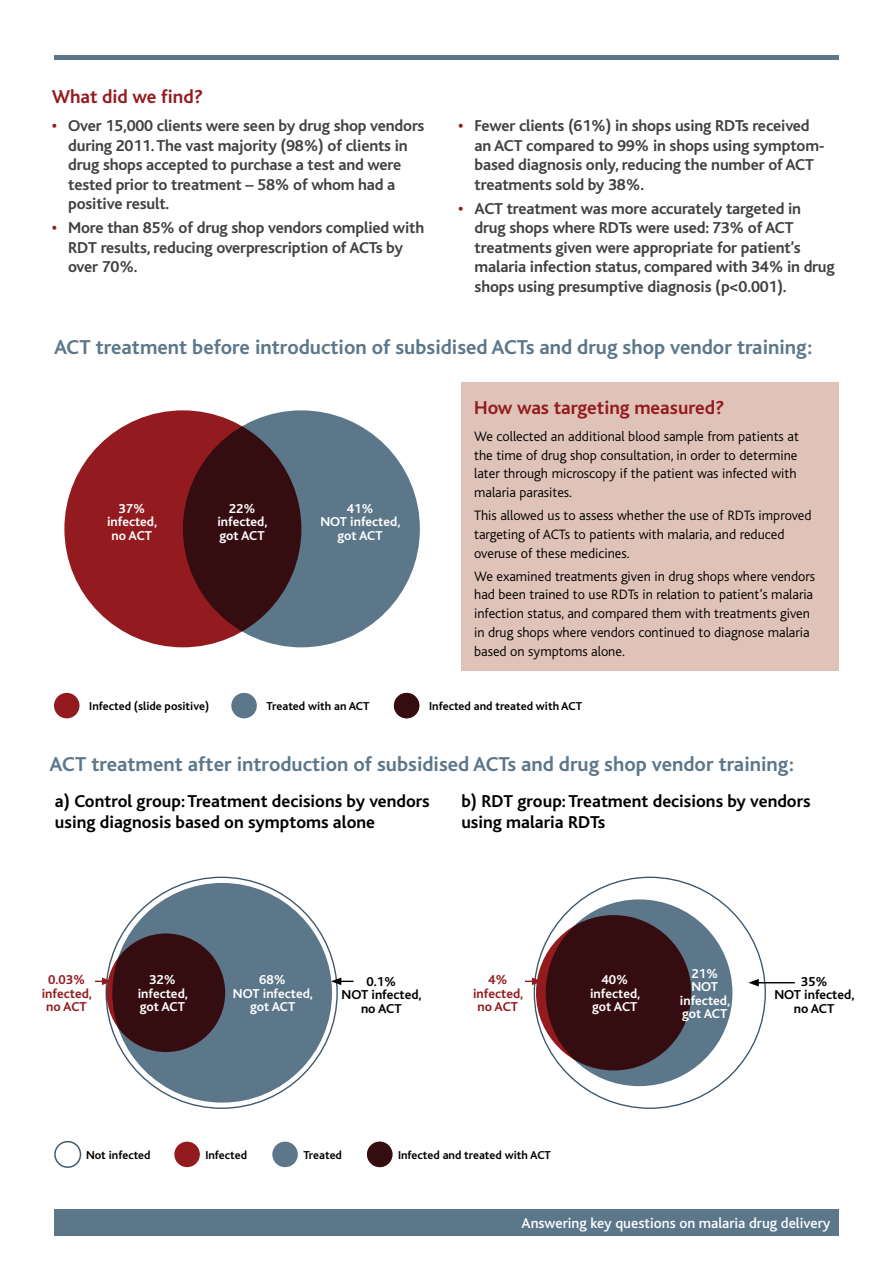
<style>
.page{position:relative;width:893px;height:1263px;background:#fff}
.page>*{position:absolute;margin:0;border:0;box-sizing:border-box;transform-origin:0 0}
.t1{font:700 21px "Bliss";color:#5c768a}
.t2{font:700 19.5px "Bliss";color:#931b1f}
.t3{font:700 18px/21px "Bliss";color:#000}
.t4{font:700 16.5px/19.5px "Bliss";letter-spacing:-.01em;color:#414042}
.t5{font:500 15px "Bliss";color:#fff}
.t6{font:300 14.25px/18.8px "Bliss";color:#000}
.t7{font:700 13.5px/13.5px "Bliss";color:#fff;text-align:center}
.t8{font:700 13.5px/13.5px "Bliss";color:#000;text-align:center}
.t9{font:700 13.5px/13.5px "Bliss";color:#931b1f;text-align:center}
.t10{font:700 12px "Bliss";color:#000}
.s1{color:#931b1f}
</style>
<div class="page">
<div style="left:54px;top:55px;width:785px;height:5px;background:#5c768a"></div>
<div style="left:461px;top:383px;width:378px;height:288px;background:#e0c3b8"></div>
<div style="left:64px;top:410px;width:237px;height:237px;background:#931b1f;border-radius:50%"></div>
<svg style="left:183px;top:410px;width:237px;height:237px;background:#4d4c5a"></svg>
<div style="left:54px;top:693px;width:26px;height:25px;background:#931b1f;border-radius:50%"></div>
<div style="left:231px;top:693px;width:26px;height:25px;background:#5c768a;border-radius:50%"></div>
<div style="left:394px;top:693px;width:25px;height:25px;background:#350c10;border-radius:50%"></div>
<div style="left:54px;top:1141px;width:27px;height:27px;border:1px solid #3d576a;border-radius:50%"></div>
<div style="left:174px;top:1142px;width:26px;height:25px;background:#931b1f;border-radius:50%"></div>
<div style="left:272px;top:1142px;width:26px;height:25px;background:#5c768a;border-radius:50%"></div>
<div style="left:367px;top:1142px;width:25px;height:25px;background:#350c10;border-radius:50%"></div>
<div style="left:536px;top:915px;width:155px;height:155px;background:#931b1f;border-radius:50%"></div>
<svg style="left:546px;top:899px;width:186px;height:187px;background:#423039"></svg>
<svg style="left:106px;top:877px;width:231px;height:231px;background:#5d6372"></svg>
<svg style="left:331px;top:977px;width:22px;height:8px"></svg>
<svg style="left:95px;top:977px;width:17px;height:8px"></svg>
<hr style="left:756px;top:982px;width:39px;height:1px;background:#000">
<svg style="left:748px;top:979px;width:11px;height:7px"></svg>
<svg style="left:525px;top:977px;width:13px;height:8px"></svg>
<div style="left:54px;top:1209px;width:785px;height:26px;background:#5c768a"></div>
<p class="t2" style="left:52px;top:87px;width:153px">What did we find?</p>
<p class="t4" style="left:68px;top:117px;width:358px;text-indent:-16px"><span class="s1">•</span> Over 15,000 clients were seen by drug shop vendors during 2011. The vast majority (98%) of clients in drug shops accepted to purchase a test and were tested prior to treatment – 58% of whom had a positive result.</p>
<p class="t4" style="left:68px;top:218px;width:357px;text-indent:-16px"><span class="s1">•</span> More than 85% of drug shop vendors complied with<br>RDT results, reducing overprescription of ACTs by over 70%.</p>
<p class="t4" style="left:475px;top:117px;width:352px;text-indent:-16px"><span class="s1">•</span> Fewer clients (61%) in shops using RDTs received an ACT compared to 99% in shops using symptom&shy;based diagnosis only, reducing the number of ACT treatments sold by 38%.</p>
<p class="t4" style="left:475px;top:199px;width:362px;text-indent:-16px"><span class="s1">•</span> ACT treatment was more accurately targeted in drug shops where RDTs were used: 73% of ACT treatments given were appropriate for patient’s malaria infection status, compared with 34% in drug shops using presumptive diagnosis (p&lt;0.001).</p>
<p class="t1" style="left:54px;top:336px;width:760px">ACT treatment before introduction of subsidised ACTs and drug shop vendor training:</p>
<p class="t7" style="left:107px;top:502px;width:52px">37% infected, no ACT</p>
<p class="t7" style="left:217px;top:502px;width:52px">22% infected, got ACT</p>
<p class="t7" style="left:320px;top:502px;width:82px">41%<br>NOT infected, got ACT</p>
<p class="t2" style="left:474px;top:397px;width:252px">How was targeting measured?</p>
<p class="t6" style="left:474px;top:427px;width:326px">We collected an additional blood sample from patients at the time of drug shop consultation, in order to determine later through microscopy if the patient was infected with malaria parasites.</p>
<p class="t6" style="left:474px;top:506px;width:339px">This allowed us to assess whether the use of RDTs improved targeting of ACTs to patients with malaria, and reduced overuse of these medicines.</p>
<p class="t6" style="left:474px;top:567px;width:342px">We examined treatments given in drug shops where vendors had been trained to use RDTs in relation to patient’s malaria infection status, and compared them with treatments given in drug shops where vendors continued to diagnose malaria based on symptoms alone.</p>
<p class="t10" style="left:89px;top:700px;width:121px">Infected (slide positive)</p>
<p class="t10" style="left:267px;top:700px;width:105px">Treated with an ACT</p>
<p class="t10" style="left:429px;top:700px;width:155px">Infected and treated with ACT</p>
<p class="t1" style="left:50px;top:753px;width:746px">ACT treatment after introduction of subsidised ACTs and drug shop vendor training:</p>
<p class="t3" style="left:55px;top:791px;width:376px">a) Control group: Treatment decisions by vendors using diagnosis based on symptoms alone</p>
<p class="t3" style="left:461px;top:791px;width:351px">b) RDT group: Treatment decisions by vendors using malaria RDTs</p>
<p class="t9" style="left:42px;top:973px;width:52px">0.03% infected, no ACT</p>
<p class="t7" style="left:590px;top:973px;width:52px">40% infected, got ACT</p>
<p class="t7" style="left:680px;top:967px;width:52px">21%<br>NOT infected, got ACT</p>
<p class="t8" style="left:774px;top:974px;width:82px">35%<br>NOT infected, no ACT</p>
<p class="t7" style="left:138px;top:973px;width:52px">32% infected, got ACT</p>
<p class="t7" style="left:233px;top:973px;width:82px">68%<br>NOT infected, got ACT</p>
<p class="t8" style="left:342px;top:974px;width:82px">0.1%<br>NOT infected, no ACT</p>
<p class="t9" style="left:473px;top:973px;width:52px">4% infected, no ACT</p>
<p class="t10" style="left:86px;top:1149px;width:66px">Not infected</p>
<p class="t10" style="left:205px;top:1149px;width:43px">Infected</p>
<p class="t10" style="left:303px;top:1149px;width:40px">Treated</p>
<p class="t10" style="left:398px;top:1149px;width:155px">Infected and treated with ACT</p>
<p class="t5" style="left:521px;top:1215px;width:310px">Answering key questions on malaria drug delivery</p>
</div>
